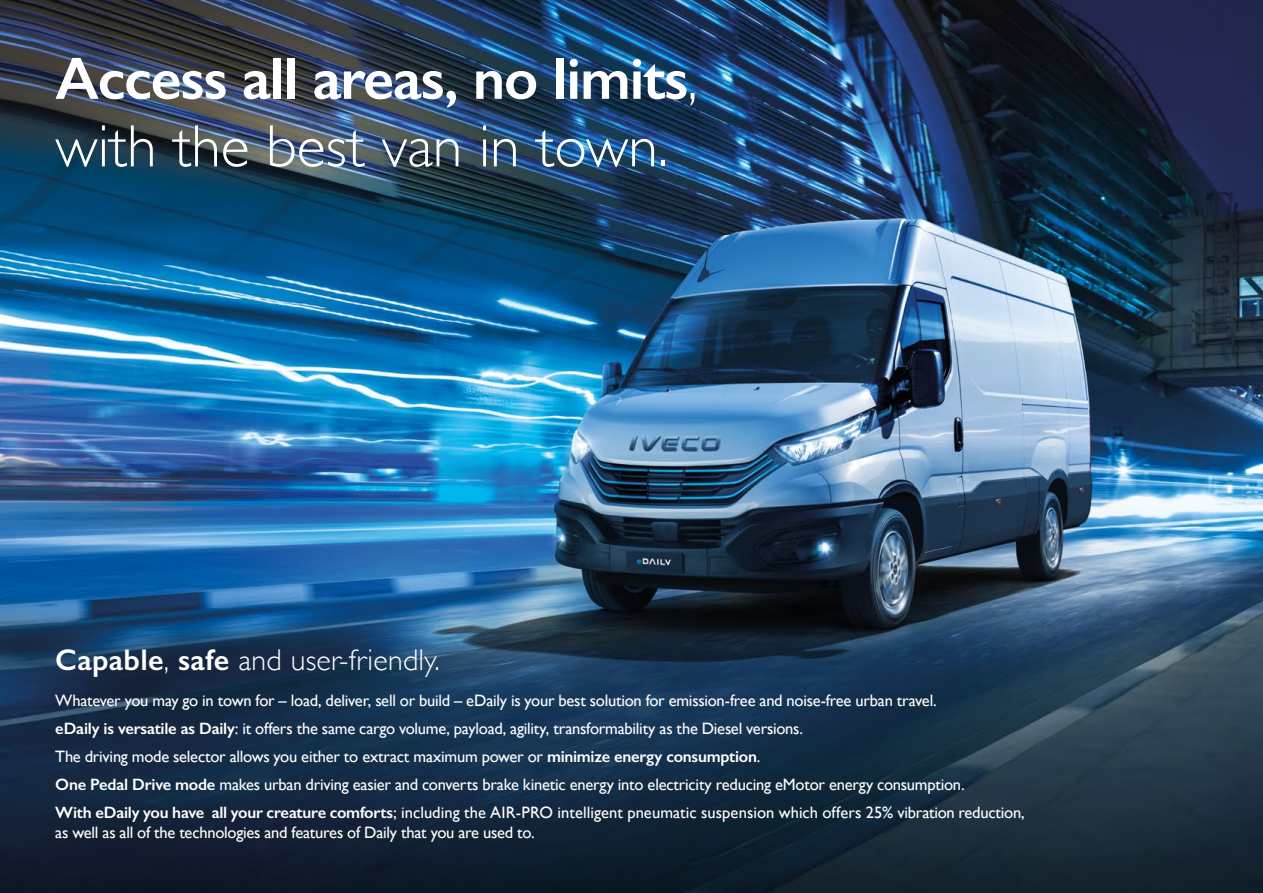
<style>
.page{position:relative;width:1263px;height:893px;background:#fff}
.page>*{position:absolute;margin:0;border:0;box-sizing:border-box;transform-origin:0 0}
.t1{font:600 60px/67.5px "Gill Sans";letter-spacing:-.02em;color:#fff}
.t2{font:300 30px "Gill Sans";letter-spacing:.01em;color:#fff}
.t3{font:16.5px/28px "Gill Sans";letter-spacing:-.015em;color:#fff}
.s1{font-weight:300}
.s2{font-weight:600}
</style>
<div class="page">
<img style="left:0;top:0;width:1263px;height:893px">
<h1 class="t1" style="left:55px;top:44px;width:644px">Access all areas, no limits<span class="s1">, with the best van in town.</span></h1>
<h2 class="t2" style="left:55px;top:636px;width:386px"><span class="s2">Capable</span>, <span class="s2">safe</span> and user-friendly.</h2>
<p class="t3" style="left:55px;top:686px;width:971px">Whatever you may go in town for – load, deliver, sell or build – eDaily is your best solution for emission-free and noise-free urban travel.<br><span class="s2">eDaily is versatile as Daily</span>: it offers the same cargo volume, payload, agility, transformability as the Diesel versions.<br>The driving mode selector allows you either to extract maximum power or <span class="s2">minimize energy consumption</span>.<br><span class="s2">One Pedal Drive mode</span> makes urban driving easier and converts brake kinetic energy into electricity reducing eMotor energy consumption.<br><span class="s2">With eDaily you have all your creature comforts</span>; including the AIR-PRO intelligent pneumatic suspension which offers 25% vibration reduction,</p>
<p class="t3" style="left:55px;top:818px;width:481px">as well as all of the technologies and features of Daily that you are used to.</p>
</div>
